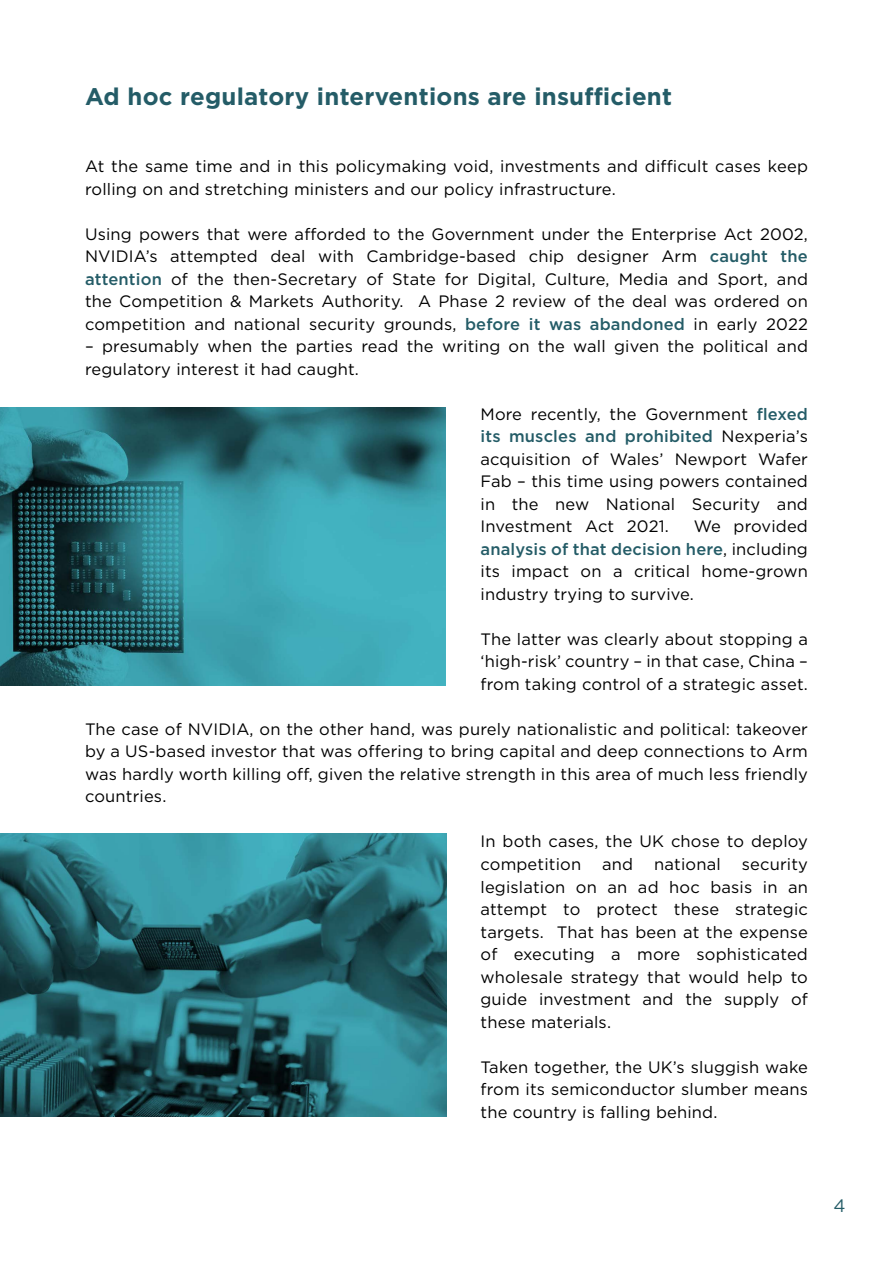
<style>
.page{position:relative;width:893px;height:1263px;background:#fff}
.page>*{position:absolute;margin:0;border:0;box-sizing:border-box;transform-origin:0 0}
.t1{font:700 24px "Gotham";letter-spacing:.01em;color:#245c67}
.t2{font:18px "Gotham";color:#245c67}
.t3{font:16.5px/22.5px "Gotham";letter-spacing:.01em;color:#000;text-align:justify}
.s1{font-weight:500;color:#245c67}
</style>
<div class="page">
<img style="left:0;top:408px;width:445px;height:278px">
<img style="left:0;top:833px;width:446px;height:283px">
<p class="t1" style="left:85px;top:83px;width:589px">Ad hoc regulatory interventions are insufficient</p>
<p class="t3" style="left:85px;top:155px;width:724px">At the same time and in this policymaking void, investments and difficult cases keep rolling on and stretching ministers and our policy infrastructure.</p>
<p class="t3" style="left:85px;top:223px;width:724px">Using powers that were afforded to the Government under the Enterprise Act 2002, NVIDIA’s attempted deal with Cambridge-based chip designer Arm <span class="s1">caught the attention</span> of the then-Secretary of State for Digital, Culture, Media and Sport, and the Competition &amp; Markets Authority. A Phase 2 review of the deal was ordered on competition and national security grounds, <span class="s1">before it was abandoned</span> in early 2022</p>
<p class="t3" style="left:85px;top:335px;width:724px">– presumably when the parties read the writing on the wall given the political and regulatory interest it had caught.</p>
<p class="t3" style="left:480px;top:403px;width:329px">More recently, the Government <span class="s1">flexed its muscles and prohibited</span> Nexperia’s acquisition of Wales’ Newport Wafer Fab – this time using powers contained in the new National Security and Investment Act 2021.</p>
<p class="t3" style="left:480px;top:515px;width:329px;text-indent:213px">We provided <span class="s1">analysis of that decision here</span>, including its impact on a critical home-grown industry trying to survive.</p>
<p class="t3" style="left:480px;top:628px;width:329px">The latter was clearly about stopping a ‘high-risk’ country – in that case, China – from taking control of a strategic asset.</p>
<p class="t3" style="left:85px;top:718px;width:724px">The case of NVIDIA, on the other hand, was purely nationalistic and political: takeover by a US-based investor that was offering to bring capital and deep connections to Arm was hardly worth killing off, given the relative strength in this area of much less friendly countries.</p>
<p class="t3" style="left:480px;top:830px;width:329px">In both cases, the UK chose to deploy competition</p>
<p class="t3" style="left:602px;top:853px;width:33px">and</p>
<p class="t3" style="left:654px;top:853px;width:68px">national</p>
<p class="t3" style="left:480px;top:853px;width:329px;text-indent:261px">security legislation on an ad hoc basis in an attempt to protect these strategic targets. That has been at the expense of executing a more sophisticated wholesale strategy that would help to guide investment and the supply of these materials.</p>
<p class="t3" style="left:480px;top:1055px;width:329px">Taken together, the UK’s sluggish wake from its semiconductor slumber means the country is falling behind.</p>
<p class="t2" style="left:833px;top:1196px;width:14px">4</p>
</div>
